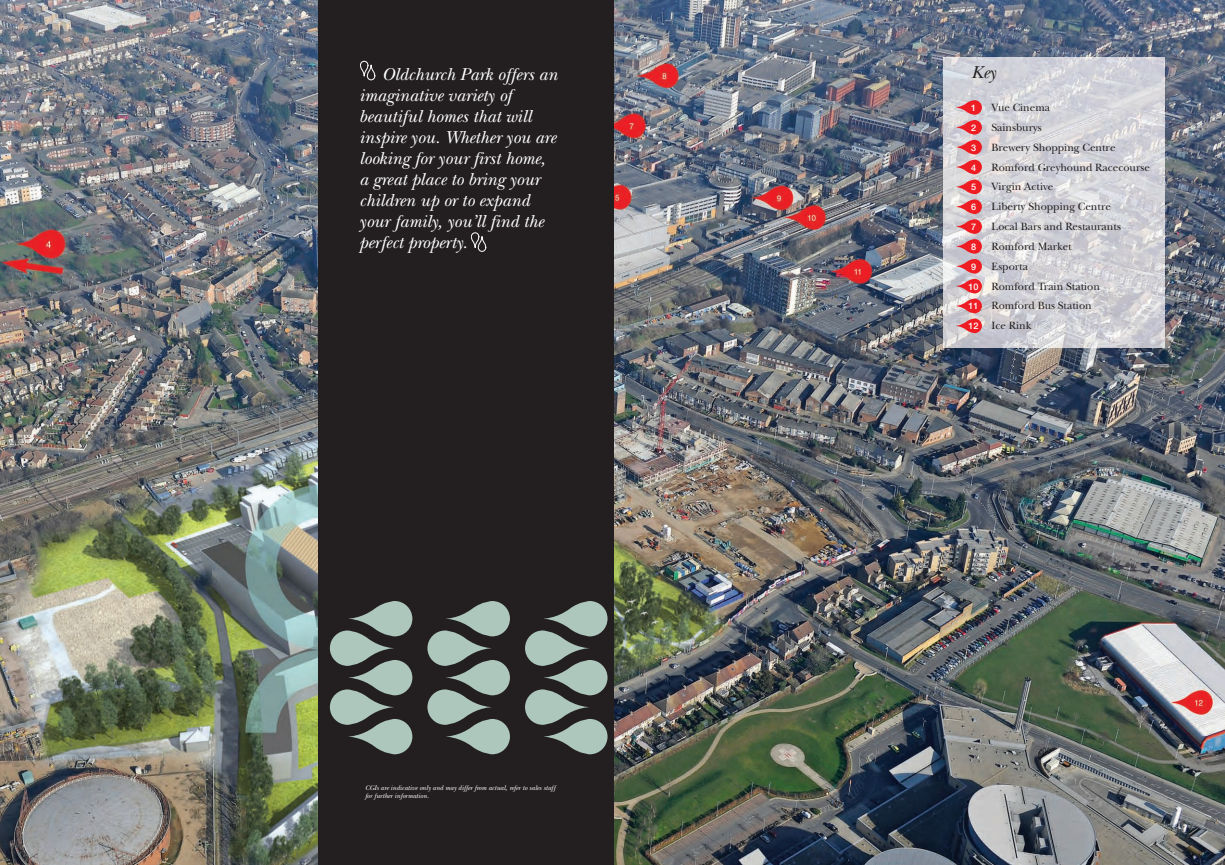
<style>
.page{position:relative;width:1225px;height:865px;background:#fff}
.page>*{position:absolute;margin:0;border:0;box-sizing:border-box;transform-origin:0 0}
.t1{font:italic 18px/21px "New Baskerville";color:#fff}
.t2{font:italic 18px "New Baskerville";color:#231f20}
.t3{font:11px/19.8px "New Baskerville";color:#231f20}
.t4{font:500 9px "Helvetica Neue";color:#fff}
.t5{font:italic 7px/8px "New Baskerville";color:#fff}
.s1{font-family:"Helvetica Neue";font-weight:500;font-size:9px;color:#fff}
</style>
<div class="page">
<img style="left:0;top:0;width:1225px;height:865px">
<img style="left:943px;top:58px;width:221px;height:289px">
<svg style="left:955px;top:100px;width:27px;height:54px"></svg>
<svg style="left:955px;top:160px;width:27px;height:113px;background:#de858a"></svg>
<svg style="left:955px;top:279px;width:27px;height:14px"></svg>
<svg style="left:955px;top:299px;width:27px;height:34px"></svg>
<div style="left:318px;top:0;width:295px;height:865px;background:#231f20"></div>
<svg style="left:330px;top:601px;width:82px;height:153px"></svg>
<svg style="left:427px;top:601px;width:83px;height:153px"></svg>
<svg style="left:525px;top:601px;width:82px;height:153px"></svg>
<svg style="left:360px;top:61px;width:15px;height:19px"></svg>
<svg style="left:471px;top:232px;width:15px;height:20px"></svg>
<p class="t1" style="left:359px;top:66px;width:200px;text-indent:23px">Oldchurch Park offers an imaginative variety of beautiful homes that will inspire you. Whether you are looking for your first home, a great place to bring your children up or to expand your family, you’ll find the perfect property.</p>
<p class="t5" style="left:365px;top:784px;width:192px">CGIs are indicative only and may differ from actual, refer to sales staff for further information.</p>
<p class="t2" style="left:971px;top:66px;width:26px">Key</p>
<p class="t4" style="left:971px;top:102px;width:7px">1</p>
<p class="t3" style="left:991px;top:99px;width:60px">Vue Cinema</p>
<p class="t4" style="left:971px;top:122px;width:7px">2</p>
<p class="t3" style="left:991px;top:119px;width:52px">Sainsburys</p>
<p class="t4" style="left:971px;top:142px;width:7px">3</p>
<p class="t3" style="left:991px;top:139px;width:125px">Brewery Shopping Centre</p>
<p class="t4" style="left:971px;top:162px;width:7px">4</p>
<p class="t3" style="left:991px;top:158px;width:160px">Romford Greyhound Racecourse</p>
<p class="t4" style="left:971px;top:182px;width:7px">5</p>
<p class="t3" style="left:991px;top:178px;width:63px">Virgin Active</p>
<p class="t4" style="left:971px;top:201px;width:7px">6</p>
<p class="t3" style="left:991px;top:198px;width:121px">Liberty Shopping Centre</p>
<p class="t4" style="left:971px;top:221px;width:7px">7</p>
<p class="t3" style="left:991px;top:218px;width:131px">Local Bars and Restaurants</p>
<p class="t4" style="left:971px;top:241px;width:7px">8</p>
<p class="t3" style="left:991px;top:238px;width:82px">Romford Market</p>
<p class="t4" style="left:971px;top:261px;width:7px">9</p>
<p class="t3" style="left:968px;top:257px;width:133px;text-indent:23px">Esporta<br><span class="s1">10</span> Romford Train Station<br><span class="s1">11</span> Romford Bus Station<br><span class="s1">12</span> Ice Rink</p>
</div>
